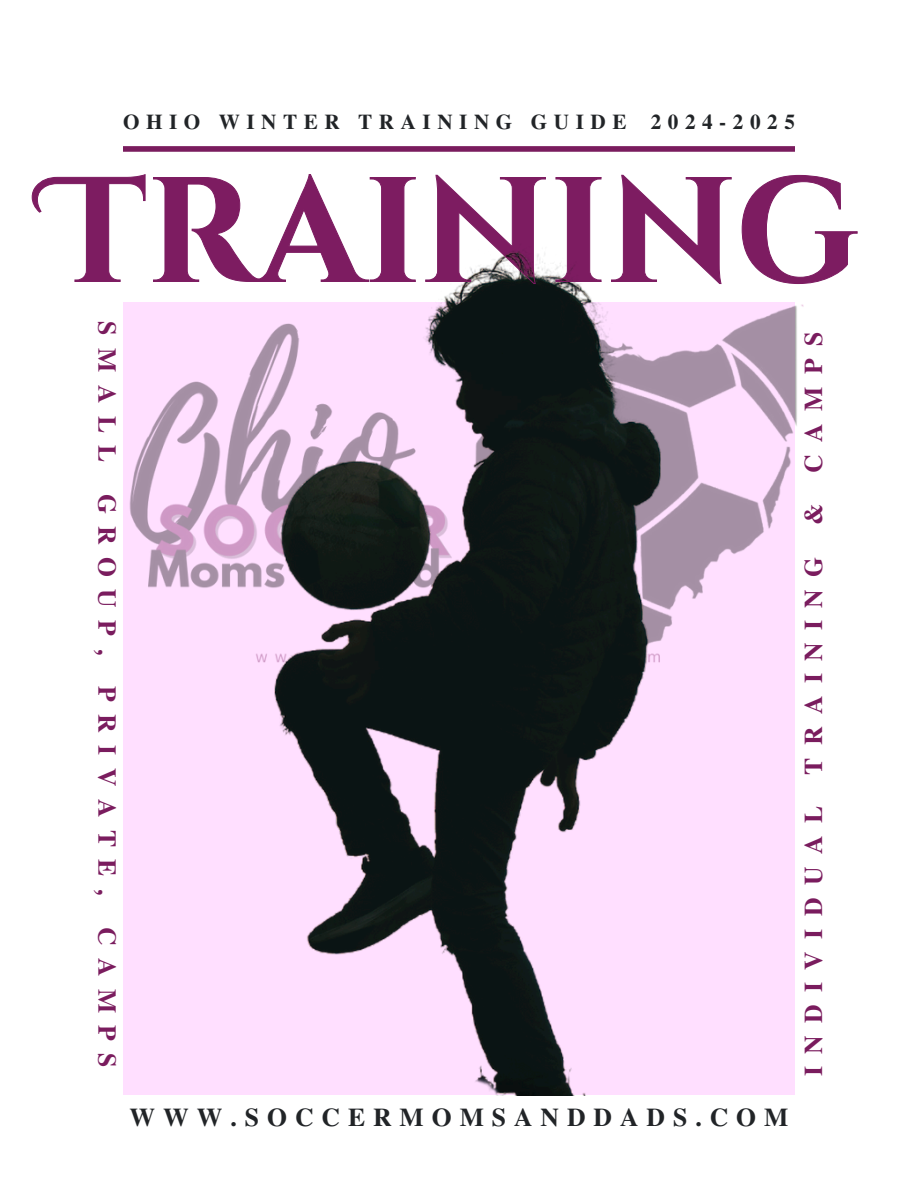
<style>
.page{position:relative;width:918px;height:1188px;background:#fff}
.page>*{position:absolute;margin:0;border:0;box-sizing:border-box;transform-origin:0 0}
.t1{font:700 148.5px "Cinzel Decorative";color:#7d1c61}
.t2{font:700 25.65px "Te X Gyre Termes";letter-spacing:.485em;color:#7a1c5e}
.t3{font:700 25.65px "Te X Gyre Termes";letter-spacing:.31em;color:#212427}
.t4{font:700 21.15px "Te X Gyre Termes";letter-spacing:.31em;color:#212427}
</style>
<div class="page">
<img style="left:123px;top:146px;width:681px;height:950px">
<svg style="left:31px;top:173px;width:827px;height:112px"></svg>
<h2 class="t4" style="left:123px;top:105px;width:505px">OHIO WINTER TRAINING GUIDE</h2>
<h1 class="t4" style="left:651px;top:105px;width:146px">2024-2025</h1>
<h1 class="t1" style="left:43px;top:137px;width:818px">TRAINING</h1>
<p class="t2" style="left:127px;top:321px;width:748px;rotate:90deg">SMALL GROUP, PRIVATE, CAMPS</p>
<h2 class="t3" style="left:130px;top:1098px;width:660px">WWW.SOCCERMOMSANDDADS.COM</h2>
<p class="t2" style="left:794px;top:1076px;width:746px;rotate:-90deg">INDIVIDUAL TRAINING &amp; CAMPS</p>
</div>
